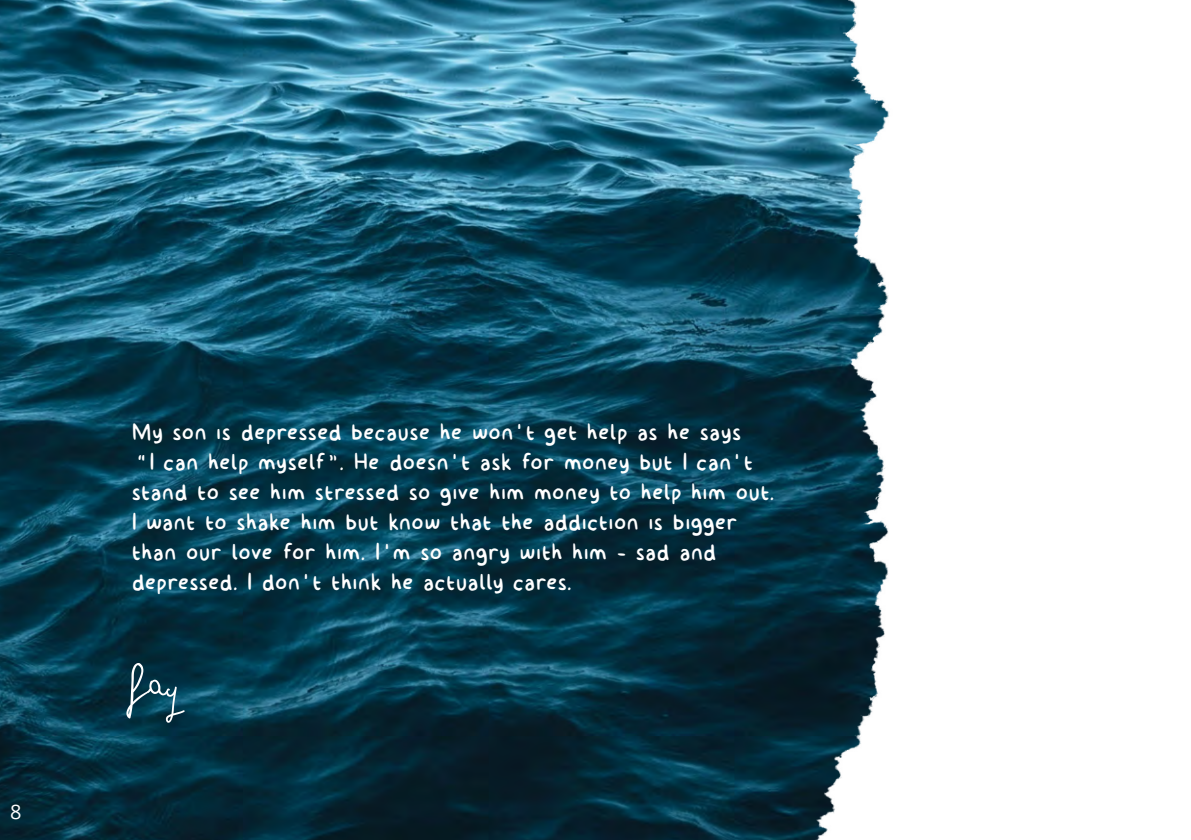
<style>
.page{position:relative;width:1191px;height:840px;background:#fff}
.page>*{position:absolute;margin:0;border:0;box-sizing:border-box;transform-origin:0 0}
.t1{font:62.4px "Arsenale White";color:#fff}
.t2{font:36px/30px "billy";letter-spacing:.015em;color:#fff}
.t3{font:20px "Open Sans";color:#fff}
</style>
<div class="page">
<img style="left:0;top:0;width:756px;height:839px">
<img style="left:756px;top:0;width:133px;height:839px">
<p class="t3" style="left:10px;top:797px;width:13px">8</p>
<p class="t2" style="left:132px;top:415px;width:644px">My son is depressed because he won’t get help as he says<br>“I can help myself”. He doesn’t ask for money but I can’t stand to see him stressed so give him money to help him out.<br>I want to shake him but know that the addiction is bigger than our love for him. I’m so angry with him - sad and depressed. I don’t think he actually cares.</p>
<p class="t1" style="left:132px;top:638px;width:49px">FAY</p>
</div>
